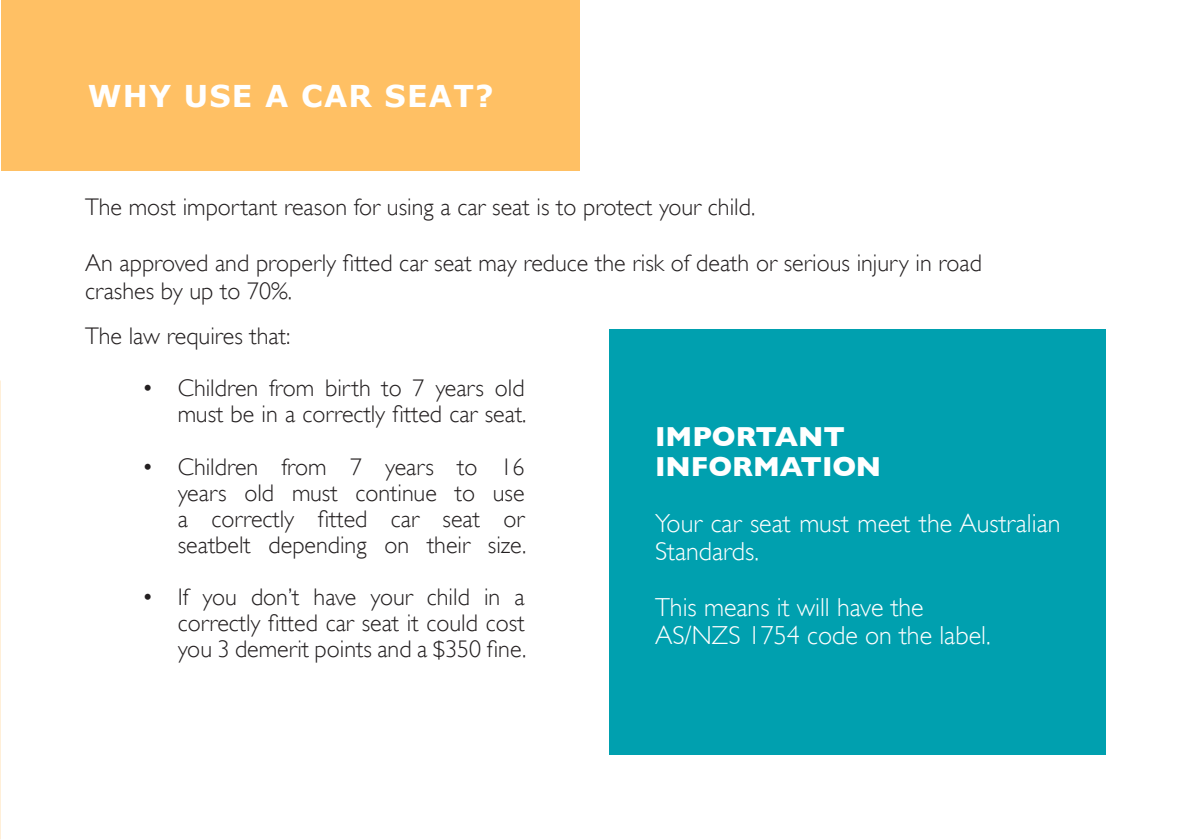
<style>
.page{position:relative;width:1191px;height:840px;background:#fff}
.page>*{position:absolute;margin:0;border:0;box-sizing:border-box;transform-origin:0 0}
.t1{font:700 30px "Verdana";letter-spacing:.04em;color:#fff}
.t2{font:700 28px/30px "Gill Sans";color:#fff}
.t3{font:300 26px/28px "Gill Sans";color:#fff}
.t4{font:300 24px/26px "Gill Sans";color:#231f20;text-align:justify}
</style>
<div class="page">
<div style="left:1px;top:0;width:579px;height:170px;background:#ffc064"></div>
<div style="left:609px;top:329px;width:497px;height:425px;background:#00a0af"></div>
<p class="t1" style="left:88px;top:75px;width:407px">WHY USE A CAR SEAT?</p>
<p class="t4" style="left:85px;top:194px;width:671px">The most important reason for using a car seat is to protect your child.</p>
<p class="t4" style="left:85px;top:250px;width:898px">An approved and properly fitted car seat may reduce the risk of death or serious injury in road</p>
<p class="t4" style="left:85px;top:278px;width:208px">crashes by up to 70%.</p>
<p class="t4" style="left:85px;top:323px;width:207px">The law requires that:</p>
<p class="t4" style="left:142px;top:375px;width:386px;text-align:right">• Children from birth to 7 years old must be in a correctly fitted car seat.</p>
<p class="t4" style="left:178px;top:453px;width:350px;text-indent:-36px">• Children from 7 years to 16 years old must continue to use a correctly fitted car seat or seatbelt depending on their size.</p>
<p class="t4" style="left:178px;top:583px;width:350px;text-indent:-36px">• If you don’t have your child in a correctly fitted car seat it could cost you 3 demerit points and a $350 fine.</p>
<p class="t2" style="left:655px;top:421px;width:228px">IMPORTANT<br>INFORMATION</p>
<p class="t3" style="left:655px;top:509px;width:407px">Your car seat must meet the Australian<br>Standards.</p>
<p class="t3" style="left:655px;top:593px;width:270px">This means it will have the</p>
<p class="t3" style="left:655px;top:621px;width:337px">AS/NZS 1754 code on the label.</p>
</div>
